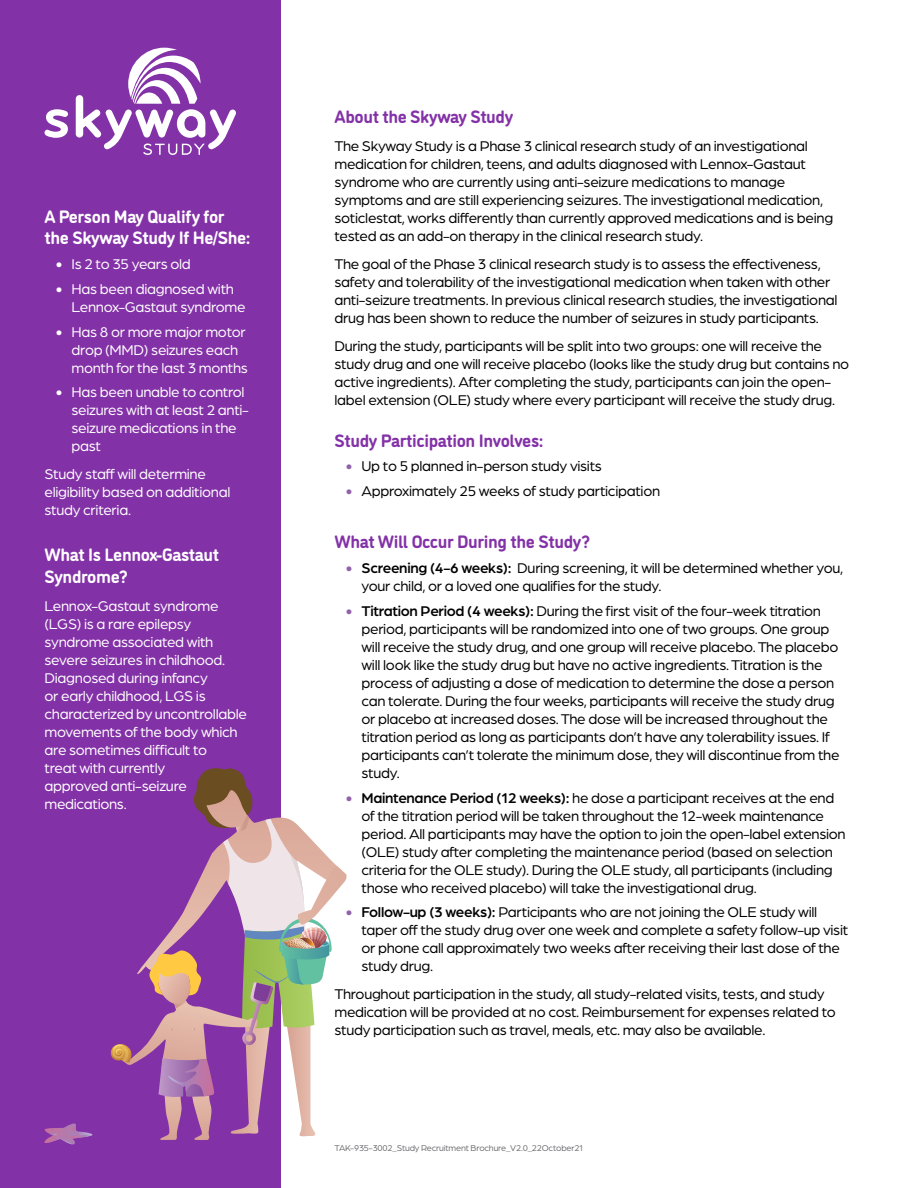
<style>
.page{position:relative;width:918px;height:1188px;background:#fff}
.page>*{position:absolute;margin:0;border:0;box-sizing:border-box;transform-origin:0 0}
.Question{font:700 18px "DI Nosaur";letter-spacing:-.02em;color:#8331a7}
.Question-2{font:700 18px/21.6px "DI Nosaur";letter-spacing:-.02em;color:#fff}
.participant_bullet{font:15px/18px "Arboria";letter-spacing:-.02em;color:#000}
.Participant_text_10{font:15px/18px "Arboria";letter-spacing:-.02em;color:#000}
.Participant_text_10-2{font:15px/18px "Arboria";letter-spacing:-.02em;color:#fff}
.participant_bullet-2{font:15px/18px "Arboria";letter-spacing:-.02em;color:#fff}
.Particpant_copy_10_p{font:9px "Arboria";letter-spacing:-.02em;color:#6d6e71}
.s1{font-family:"DI Nosaur";font-weight:900}
.s2{font-family:"DI Nosaur";font-weight:900;color:#9161a9}
.s3{font-weight:500}
</style>
<div class="page">
<div style="left:0;top:0;width:281px;height:1188px;background:#8331a7"></div>
<svg style="left:45px;top:109px;width:23px;height:29px"></svg>
<svg style="left:76px;top:48px;width:160px;height:107px"></svg>
<svg style="left:111px;top:768px;width:236px;height:372px"></svg>
<svg style="left:44px;top:1123px;width:48px;height:22px"></svg>
<p class="Question-2" style="left:45px;top:204px;width:207px">A Person May Qualify for the Skyway Study If He/She:</p>
<p class="participant_bullet-2" style="left:55px;top:254px;width:137px"><span class="s1">•</span> Is 2 to 35 years old</p>
<p class="participant_bullet-2" style="left:72px;top:279px;width:176px;text-indent:-16px"><span class="s1">•</span> Has been diagnosed with<br>Lennox-Gastaut syndrome</p>
<p class="participant_bullet-2" style="left:72px;top:322px;width:178px;text-indent:-16px"><span class="s1">•</span> Has 8 or more major motor drop (MMD) seizures each month for the last 3 months</p>
<p class="participant_bullet-2" style="left:72px;top:383px;width:179px;text-indent:-16px"><span class="s1">•</span> Has been unable to control seizures with at least 2 anti&shy;seizure medications in the past</p>
<p class="Participant_text_10-2" style="left:45px;top:465px;width:187px">Study staff will determine eligibility based on additional study criteria.</p>
<p class="Question-2" style="left:45px;top:543px;width:176px">What Is Lennox-Gastaut<br>Syndrome?</p>
<p class="Participant_text_10-2" style="left:45px;top:596px;width:204px">Lennox-Gastaut syndrome (LGS) is a rare epilepsy syndrome associated with severe seizures in childhood.<br>Diagnosed during infancy<br>or early childhood, LGS is characterized by uncontrollable movements of the body which are sometimes difficult to<br>treat with currently<br>approved anti-seizure medications.</p>
<p class="Question" style="left:334px;top:103px;width:180px">About the Skyway Study</p>
<p class="Participant_text_10" style="left:334px;top:136px;width:500px">The Skyway Study is a Phase 3 clinical research study of an investigational medication for children, teens, and adults diagnosed with Lennox-Gastaut syndrome who are currently using anti-seizure medications to manage symptoms and are still experiencing seizures. The investigational medication, soticlestat, works differently than currently approved medications and is being tested as an add-on therapy in the clinical research study.</p>
<p class="Participant_text_10" style="left:334px;top:254px;width:505px">The goal of the Phase 3 clinical research study is to assess the effectiveness, safety and tolerability of the investigational medication when taken with other anti-seizure treatments. In previous clinical research studies, the investigational drug has been shown to reduce the number of seizures in study participants.</p>
<p class="Participant_text_10" style="left:334px;top:336px;width:516px">During the study, participants will be split into two groups: one will receive the study drug and one will receive placebo (looks like the study drug but contains no active ingredients). After completing the study, participants can join the open&shy;label extension (OLE) study where every participant will receive the study drug.</p>
<p class="Question" style="left:334px;top:427px;width:210px">Study Participation Involves:</p>
<p class="participant_bullet" style="left:345px;top:457px;width:258px"><span class="s2">•</span> Up to 5 planned in-person study visits</p>
<p class="participant_bullet" style="left:345px;top:481px;width:316px"><span class="s2">•</span> Approximately 25 weeks of study participation</p>
<p class="Question" style="left:334px;top:528px;width:257px">What Will Occur During the Study?</p>
<p class="participant_bullet" style="left:362px;top:558px;width:483px;text-indent:-16px"><span class="s2">•</span> <span class="s3">Screening (4-6 weeks):</span> During screening, it will be determined whether you, your child, or a loved one qualifies for the study.</p>
<p class="participant_bullet" style="left:362px;top:601px;width:480px;text-indent:-16px"><span class="s2">•</span> <span class="s3">Titration Period (4 weeks):</span> During the first visit of the four-week titration period, participants will be randomized into one of two groups. One group will receive the study drug, and one group will receive placebo. The placebo will look like the study drug but have no active ingredients. Titration is the process of adjusting a dose of medication to determine the dose a person can tolerate. During the four weeks, participants will receive the study drug or placebo at increased doses. The dose will be increased throughout the titration period as long as participants don’t have any tolerability issues. If participants can’t tolerate the minimum dose, they will discontinue from the study.</p>
<p class="participant_bullet" style="left:362px;top:788px;width:486px;text-indent:-16px"><span class="s2">•</span> <span class="s3">Maintenance Period (12 weeks):</span> he dose a participant receives at the end of the titration period will be taken throughout the 12-week maintenance period. All participants may have the option to join the open-label extension (OLE) study after completing the maintenance period (based on selection criteria for the OLE study). During the OLE study, all participants (including those who received placebo) will take the investigational drug.</p>
<p class="participant_bullet" style="left:362px;top:903px;width:488px;text-indent:-16px"><span class="s2">•</span> <span class="s3">Follow-up (3 weeks):</span> Participants who are not joining the OLE study will taper off the study drug over one week and complete a safety follow-up visit or phone call approximately two weeks after receiving their last dose of the study drug.</p>
<p class="Participant_text_10" style="left:334px;top:985px;width:503px">Throughout participation in the study, all study-related visits, tests, and study medication will be provided at no cost. Reimbursement for expenses related to study participation such as travel, meals, etc. may also be available.</p>
<p class="Particpant_copy_10_p" style="left:334px;top:1142px;width:250px">TAK-935-3002_Study Recruitment Brochure_V2.0_22October21</p>
</div>
